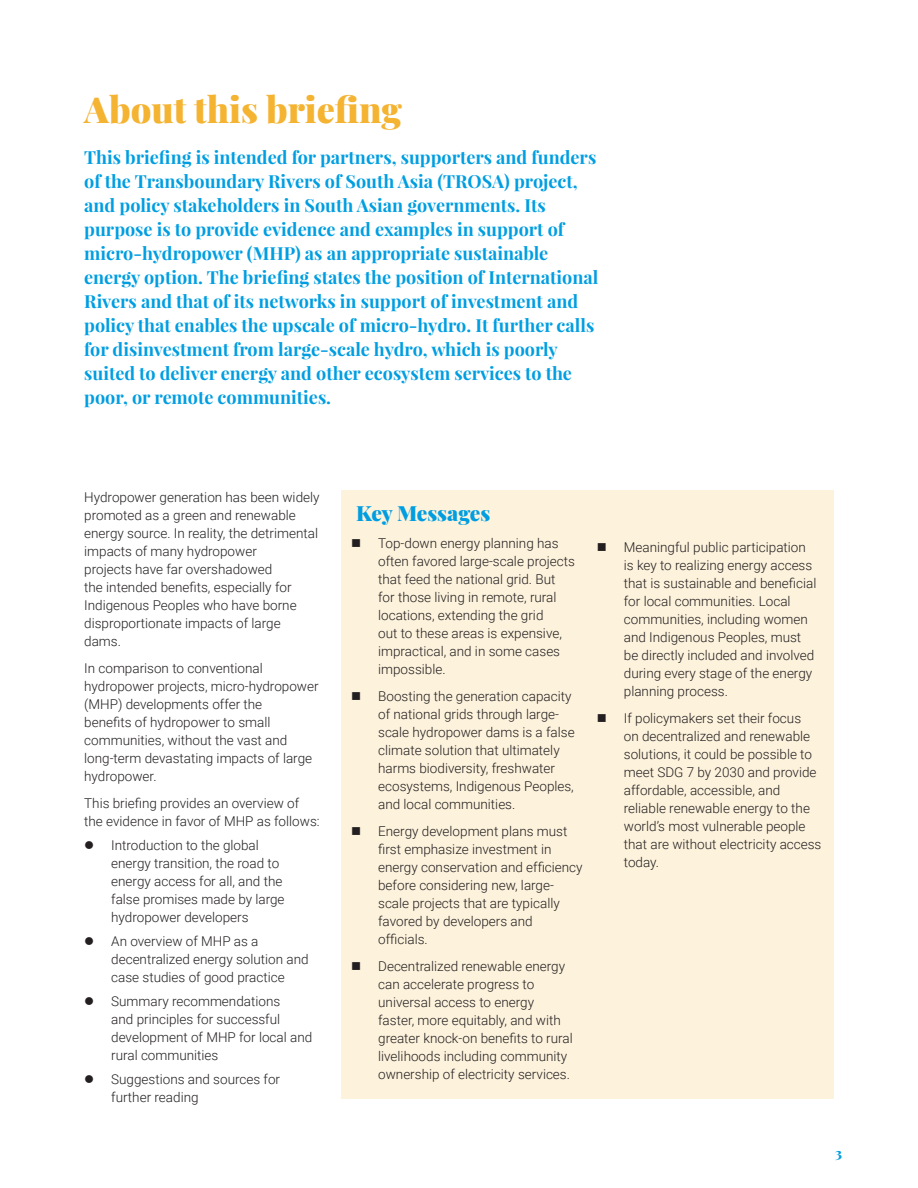
<style>
.page{position:relative;width:918px;height:1188px;background:#fff}
.page>*{position:absolute;margin:0;border:0;box-sizing:border-box;transform-origin:0 0}
.Introduction{font:900 36px "Playfair Display";color:#f5b332}
.Body_Copy{font:900 21px "Playfair Display";color:#009ee1}
.Introduction-2{font:700 18px/24px "Playfair Display";color:#009ee1}
.Body_Copy-2{font:300 13.5px/18px "Roboto";color:#231f20}
.t1{font:900 13.5px "Playfair Display";color:#009ee1}
</style>
<div class="page">
<div style="left:341px;top:490px;width:493px;height:609px;background:#fdf2dc"></div>
<p class="Introduction" style="left:84px;top:81px;width:319px">About this briefing</p>
<p class="Introduction-2" style="left:84px;top:145px;width:516px">This briefing is intended for partners, supporters and funders of the Transboundary Rivers of South Asia (TROSA) project, and policy stakeholders in South Asian governments. Its purpose is to provide evidence and examples in support of micro-hydropower (MHP) as an appropriate sustainable energy option. The briefing states the position of International Rivers and that of its networks in support of investment and policy that enables the upscale of micro-hydro. It further calls for disinvestment from large-scale hydro, which is poorly suited to deliver energy and other ecosystem services to the poor, or remote communities.</p>
<p class="Body_Copy-2" style="left:84px;top:487px;width:237px">Hydropower generation has been widely promoted as a green and renewable energy source. In reality, the detrimental impacts of many hydropower<br>projects have far overshadowed<br>the intended benefits, especially for<br>Indigenous Peoples who have borne disproportionate impacts of large dams.</p>
<p class="Body_Copy-2" style="left:84px;top:658px;width:236px">In comparison to conventional hydropower projects, micro-hydropower (MHP) developments offer the<br>benefits of hydropower to small communities, without the vast and long-term devastating impacts of large hydropower.</p>
<p class="Body_Copy-2" style="left:84px;top:793px;width:237px">This briefing provides an overview of the evidence in favor of MHP as follows:</p>
<p class="Body_Copy-2" style="left:111px;top:835px;width:175px">Introduction to the global energy transition, the road to energy access for all, and the false promises made by large hydropower developers</p>
<p class="Body_Copy-2" style="left:111px;top:931px;width:199px">An overview of MHP as a decentralized energy solution and case studies of good practice</p>
<p class="Body_Copy-2" style="left:111px;top:991px;width:203px">Summary recommendations<br>and principles for successful development of MHP for local and rural communities</p>
<p class="Body_Copy-2" style="left:111px;top:1069px;width:170px">Suggestions and sources for further reading</p>
<p class="Body_Copy" style="left:356px;top:497px;width:136px">Key Messages</p>
<p class="Body_Copy-2" style="left:378px;top:534px;width:198px">Top-down energy planning has often favored large-scale projects that feed the national grid. But for those living in remote, rural locations, extending the grid<br>out to these areas is expensive, impractical, and in some cases impossible.</p>
<p class="Body_Copy-2" style="left:378px;top:687px;width:198px">Boosting the generation capacity of national grids through large&shy;scale hydropower dams is a false climate solution that ultimately harms biodiversity, freshwater ecosystems, Indigenous Peoples, and local communities.</p>
<p class="Body_Copy-2" style="left:378px;top:822px;width:206px">Energy development plans must first emphasize investment in energy conservation and efficiency before considering new, large&shy;scale projects that are typically favored by developers and officials.</p>
<p class="Body_Copy-2" style="left:378px;top:957px;width:196px">Decentralized renewable energy can accelerate progress to universal access to energy faster, more equitably, and with greater knock-on benefits to rural livelihoods including community ownership of electricity services.</p>
<p class="Body_Copy-2" style="left:624px;top:538px;width:194px">Meaningful public participation is key to realizing energy access that is sustainable and beneficial for local communities. Local communities, including women and Indigenous Peoples, must be directly included and involved during every stage of the energy planning process.</p>
<p class="Body_Copy-2" style="left:624px;top:709px;width:199px">If policymakers set their focus<br>on decentralized and renewable solutions, it could be possible to meet SDG 7 by 2030 and provide affordable, accessible, and reliable renewable energy to the world’s most vulnerable people that are without electricity access today.</p>
<p class="t1" style="left:835px;top:1142px;width:8px">3</p>
</div>
